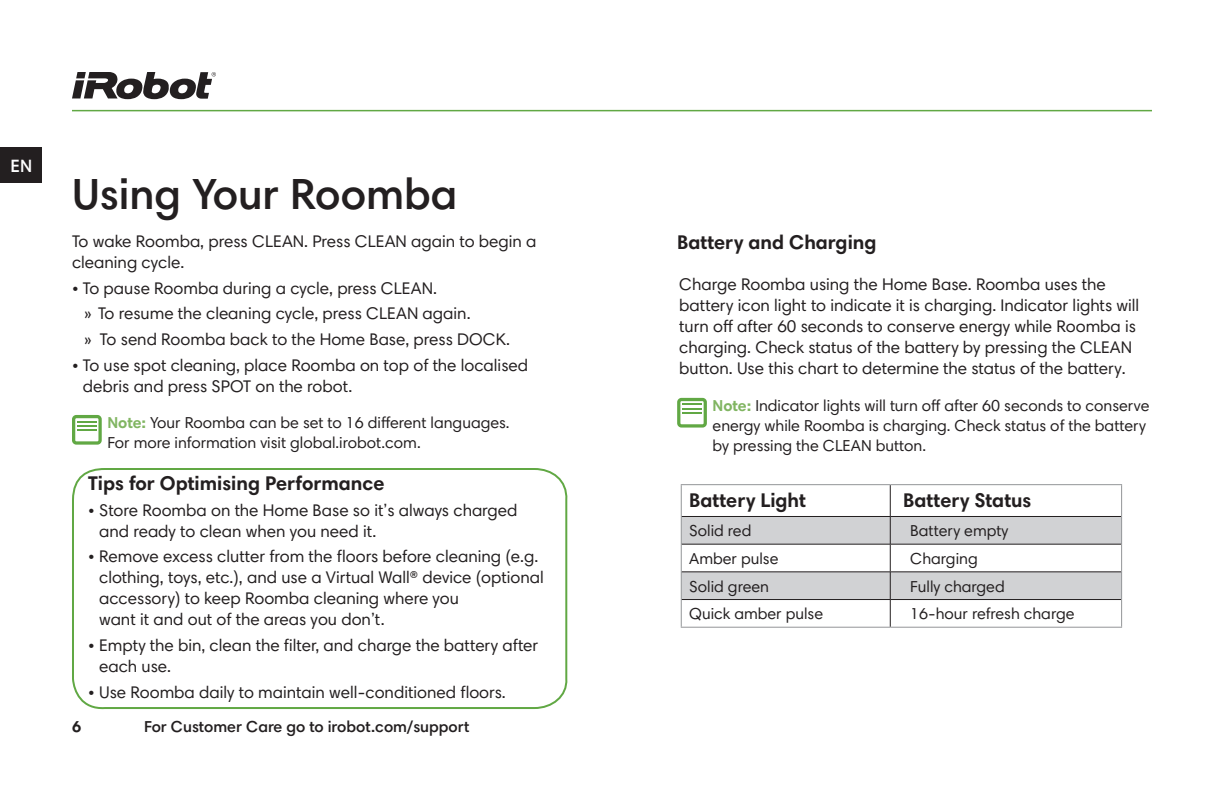
<style>
.page{position:relative;width:1224px;height:792px;background:#fff}
.page>*{position:absolute;margin:0;border:0;box-sizing:border-box;transform-origin:0 0}
.t1{font:600 44px "Harmonia Sans Pro";color:#231f20}
.t2{font:700 20px "Harmonia Sans Pro";color:#231f20}
.t3{font:600 18px "Harmonia Sans Pro";color:#fff}
.t4{font:17px/21px "Harmonia Sans Pro";color:#231f20}
.t5{font:16px/20px "Harmonia Sans Pro";color:#231f20}
.t6{font:600 16px "Harmonia Sans Pro";color:#231f20}
.t7{font:700 16px "Harmonia Sans Pro";color:#231f20}
.s1{font-weight:700;color:#81b562}
</style>
<div class="page">
<svg style="left:72px;top:72px;width:144px;height:27px"></svg>
<hr style="left:72px;top:110px;width:1080px;height:1px;background:#61a844">
<div style="left:0;top:147px;width:42px;height:36px;background:#231f20"></div>
<div style="left:72px;top:415px;width:30px;height:30px;border:3px solid #61a844;border-radius:3px"></div>
<svg style="left:77px;top:421px;width:20px;height:5px"></svg>
<hr style="left:77px;top:429px;width:20px;height:2px;background:#61a844">
<div style="left:677px;top:398px;width:30px;height:30px;border:3px solid #61a844;border-radius:3px"></div>
<svg style="left:682px;top:404px;width:20px;height:5px"></svg>
<hr style="left:682px;top:412px;width:20px;height:2px;background:#61a844">
<svg style="left:72px;top:468px;width:496px;height:242px"></svg>
<hr style="left:681px;top:484px;width:209px;height:1px;background:#939598">
<hr style="left:681px;top:485px;width:1px;height:31px;background:#939598">
<hr style="left:890px;top:484px;width:232px;height:1px;background:#939598">
<hr style="left:1121px;top:485px;width:1px;height:31px;background:#939598">
<hr style="left:681px;top:627px;width:209px;height:1px;background:#939598">
<hr style="left:890px;top:627px;width:232px;height:1px;background:#939598">
<hr style="left:890px;top:485px;width:1px;height:31px;background:#231f20">
<svg style="left:681px;top:516px;width:441px;height:111px"></svg>
<hr style="left:682px;top:516px;width:208px;height:1px;background:#231f20">
<hr style="left:890px;top:516px;width:231px;height:1px;background:#231f20">
<hr style="left:682px;top:544px;width:208px;height:1px;background:#231f20">
<hr style="left:890px;top:544px;width:231px;height:1px;background:#231f20">
<hr style="left:682px;top:572px;width:208px;height:1px;background:#231f20">
<hr style="left:890px;top:572px;width:231px;height:1px;background:#231f20">
<hr style="left:682px;top:599px;width:208px;height:1px;background:#231f20">
<hr style="left:890px;top:599px;width:231px;height:1px;background:#231f20">
<p class="t3" style="left:10px;top:154px;width:23px">EN</p>
<h1 class="t1" style="left:72px;top:166px;width:387px">Using Your Roomba</h1>
<p class="t4" style="left:72px;top:230px;width:466px">To wake Roomba, press CLEAN. Press CLEAN again to begin a cleaning cycle.</p>
<p class="t4" style="left:84px;top:275px;width:428px;line-height:25.6px;text-indent:-12px">• To pause Roomba during a cycle, press CLEAN.<br>» To resume the cleaning cycle, press CLEAN again.<br>» To send Roomba back to the Home Base, press DOCK.</p>
<p class="t4" style="left:83px;top:354px;width:447px;text-indent:-11px">• To use spot cleaning, place Roomba on top of the localised debris and press SPOT on the robot.</p>
<p class="t5" style="left:107px;top:412px;width:404px"><span class="s1">Note:</span> Your Roomba can be set to 16 different languages.<br>For more information visit global.irobot.com.</p>
<p class="t2" style="left:88px;top:470px;width:298px">Tips for Optimising Performance</p>
<p class="t4" style="left:99px;top:499px;width:420px;text-indent:-11px">• Store Roomba on the Home Base so it’s always charged and ready to clean when you need it.</p>
<p class="t4" style="left:99px;top:546px;width:446px;text-indent:-11px">• Remove excess clutter from the floors before cleaning (e.g. clothing, toys, etc.), and use a Virtual Wall® device (optional accessory) to keep Roomba cleaning where you<br>want it and out of the areas you don’t.</p>
<p class="t4" style="left:99px;top:635px;width:441px;text-indent:-11px">• Empty the bin, clean the filter, and charge the battery after each use.</p>
<p class="t4" style="left:88px;top:681px;width:419px">• Use Roomba daily to maintain well-conditioned floors.</p>
<p class="t7" style="left:72px;top:716px;width:11px">6</p>
<p class="t6" style="left:144px;top:716px;width:327px">For Customer Care go to irobot.com/support</p>
<p class="t2" style="left:677px;top:230px;width:201px">Battery and Charging</p>
<p class="t4" style="left:679px;top:274px;width:461px">Charge Roomba using the Home Base. Roomba uses the battery icon light to indicate it is charging. Indicator lights will turn off after 60 seconds to conserve energy while Roomba is charging. Check status of the battery by pressing the CLEAN button. Use this chart to determine the status of the battery.</p>
<p class="t5" style="left:713px;top:395px;width:438px"><span class="s1">Note:</span> Indicator lights will turn off after 60 seconds to conserve energy while Roomba is charging. Check status of the battery by pressing the CLEAN button.</p>
<p class="t2" style="left:689px;top:488px;width:118px">Battery Light</p>
<p class="t2" style="left:903px;top:488px;width:130px">Battery Status</p>
<p class="t5" style="left:689px;top:521px;width:64px">Solid red</p>
<p class="t5" style="left:910px;top:521px;width:100px">Battery empty</p>
<p class="t5" style="left:689px;top:548px;width:91px">Amber pulse</p>
<p class="t5" style="left:910px;top:548px;width:69px">Charging</p>
<p class="t5" style="left:689px;top:576px;width:81px">Solid green</p>
<p class="t5" style="left:910px;top:576px;width:96px">Fully charged</p>
<p class="t5" style="left:689px;top:604px;width:135px">Quick amber pulse</p>
<p class="t5" style="left:910px;top:604px;width:166px">16-hour refresh charge</p>
</div>
